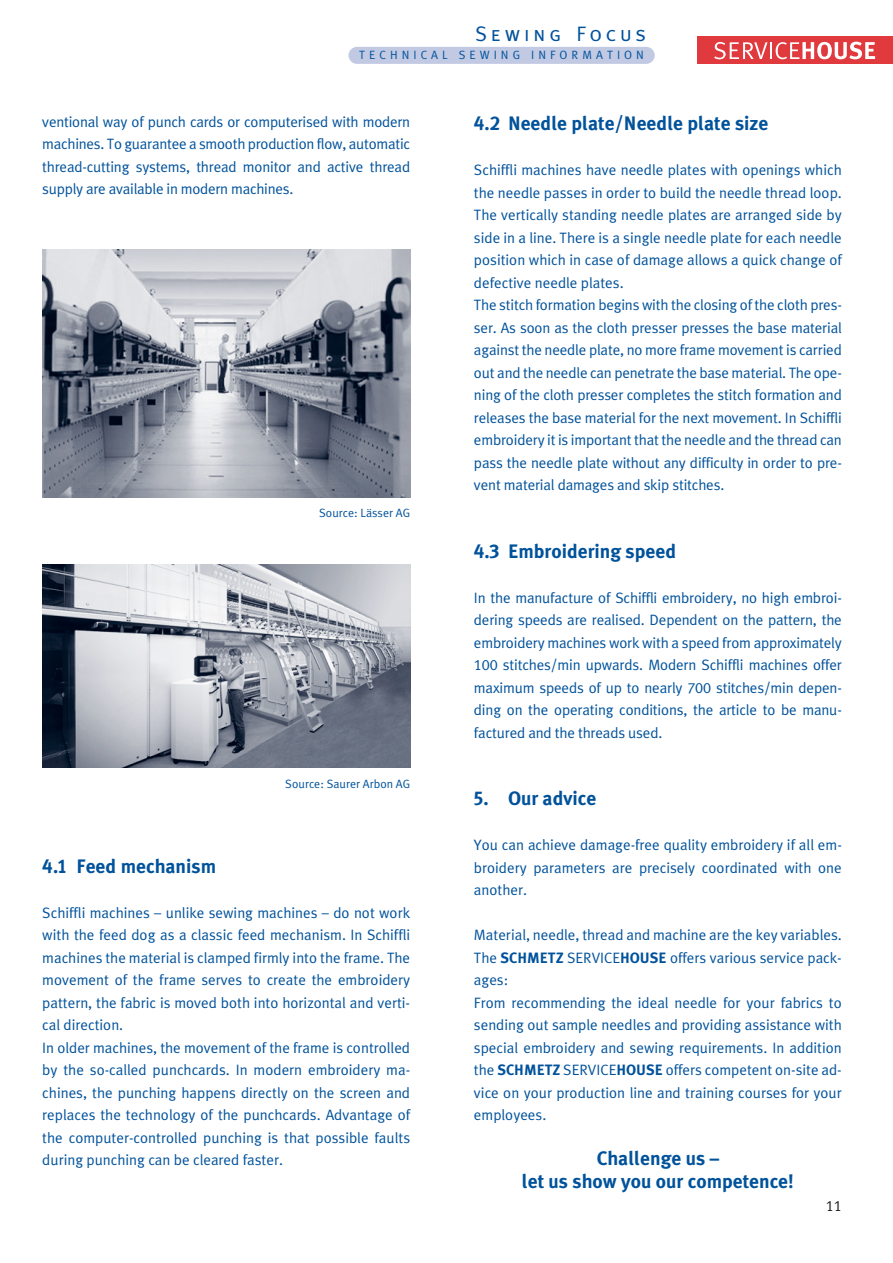
<style>
.page{position:relative;width:893px;height:1263px;background:#fff}
.page>*{position:absolute;margin:0;border:0;box-sizing:border-box;transform-origin:0 0}
.t1{font:21px "Meta Caps";letter-spacing:.185em;color:#00529b}
.t2{font:700 19.5px/22.5px "Schmetz";color:#00529b;text-align:center}
.t3{font:15px/22.5px "Schmetz Normal";color:#00529b;text-align:justify}
.t4{font:15px "Schmetz Normal";color:#231f20}
.t5{font:12px "Schmetz Normal";color:#00529b}
.t6{font:12px "Schmetz Normal";letter-spacing:.335em;color:#00529b}
.s1{font-family:"Schmetz";font-weight:700}
</style>
<div class="page">
<div style="left:697px;top:36px;width:196px;height:28px;background:#e0393e"></div>
<svg style="left:714px;top:42px;width:161px;height:17px"></svg>
<div style="left:348px;top:47px;width:307px;height:17px;background:#c1c9e3;border-radius:9px"></div>
<img style="left:43px;top:250px;width:367px;height:247px">
<img style="left:43px;top:565px;width:367px;height:202px">
<h1 class="t1" style="left:475px;top:22px;width:172px">Sewing Focus</h1>
<p class="t6" style="left:359px;top:51px;width:286px">TECHNICAL SEWING INFORMATION</p>
<p class="t3" style="left:42px;top:111px;width:369px">ventional way of punch cards or computerised with modern machines. To guarantee a smooth production flow, automatic thread-cutting systems, thread monitor and active thread supply are available in modern machines.</p>
<p class="t5" style="left:319px;top:508px;width:93px">Source: Lässer AG</p>
<p class="t5" style="left:285px;top:779px;width:126px">Source: Saurer Arbon AG</p>
<h2 class="t2" style="left:42px;top:856px;width:175px">4.1 Feed mechanism</h2>
<p class="t3" style="left:42px;top:902px;width:369px;text-align:left">Schiffli machines – unlike sewing machines – do not work with the feed dog as a classic feed mechanism. In Schiffli machines the material is clamped firmly into the frame. The movement of the frame serves to create the embroidery pattern, the fabric is moved both into horizontal and verti&shy;cal direction.<br>In older machines, the movement of the frame is controlled by the so-called punchcards. In modern embroidery ma&shy;chines, the punching happens directly on the screen and replaces the technology of the punchcards. Advantage of the computer-controlled punching is that possible faults during punching can be cleared faster.</p>
<h2 class="t2" style="left:474px;top:114px;width:296px">4.2 Needle plate/Needle plate size</h2>
<p class="t3" style="left:474px;top:160px;width:369px;text-align:left">Schiffli machines have needle plates with openings which the needle passes in order to build the needle thread loop.<br>The vertically standing needle plates are arranged side by side in a line. There is a single needle plate for each needle position which in case of damage allows a quick change of defective needle plates.<br>The stitch formation begins with the closing of the cloth pres&shy;ser. As soon as the cloth presser presses the base material against the needle plate, no more frame movement is carried out and the needle can penetrate the base material. The ope&shy;ning of the cloth presser completes the stitch formation and releases the base material for the next movement. In Schiffli embroidery it is important that the needle and the thread can pass the needle plate without any difficulty in order to pre&shy;vent material damages and skip stitches.</p>
<h2 class="t2" style="left:474px;top:541px;width:204px">4.3 Embroidering speed</h2>
<p class="t3" style="left:474px;top:587px;width:369px">In the manufacture of Schiffli embroidery, no high embroi&shy;dering speeds are realised. Dependent on the pattern, the embroidery machines work with a speed from approximately 100 stitches/min upwards. Modern Schiffli machines offer maximum speeds of up to nearly 700 stitches/min depen&shy;ding on the operating conditions, the article to be manu&shy;factured and the threads used.</p>
<h2 class="t2" style="left:474px;top:789px;width:124px">5. Our advice</h2>
<p class="t3" style="left:474px;top:835px;width:369px">You can achieve damage-free quality embroidery if all em&shy;broidery parameters are precisely coordinated with one another.</p>
<p class="t3" style="left:474px;top:925px;width:369px;text-align:left">Material, needle, thread and machine are the key variables.<br>The <span class="s1">SCHMETZ</span> SERVICE<span class="s1">HOUSE</span> offers various service pack&shy;ages:<br>From recommending the ideal needle for your fabrics to sending out sample needles and providing assistance with special embroidery and sewing requirements. In addition the <span class="s1">SCHMETZ</span> SERVICE<span class="s1">HOUSE</span> offers competent on-site ad&shy;vice on your production line and training courses for your employees.</p>
<h2 class="t2" style="left:522px;top:1149px;width:274px">Challenge us –<br>let us show you our competence!</h2>
<p class="t4" style="left:826px;top:1200px;width:18px">11</p>
</div>
